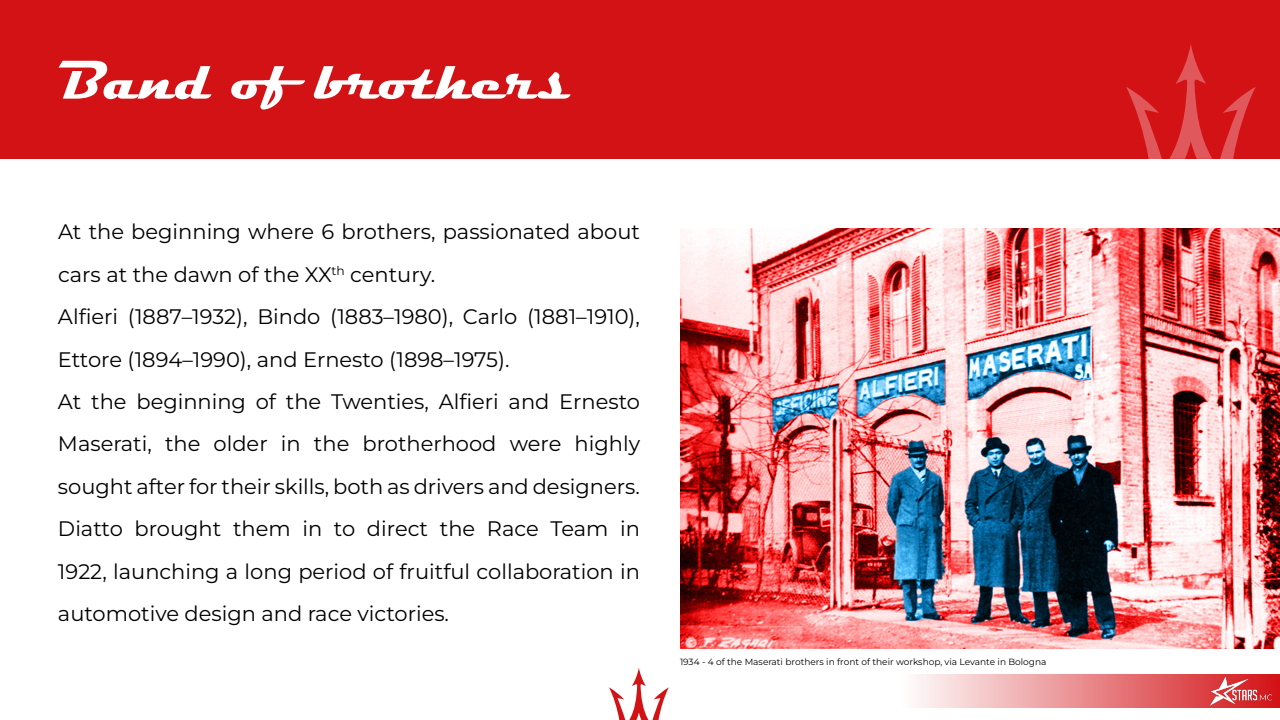
<style>
.page{position:relative;width:1280px;height:720px;background:#fff}
.page>*{position:absolute;margin:0;border:0;box-sizing:border-box;transform-origin:0 0}
.t1{font:700 55.1px "Magneto";color:#fff}
.t2{font:100 21px/42.4px "Montserrat";color:#000}
.t3{font:100 9px "Montserrat";color:#000}
</style>
<div class="page">
<div style="left:0;top:0;width:1280px;height:159px;background:#d31216"></div>
<img style="left:680px;top:228px;width:600px;height:421px">
<svg style="left:609px;top:668px;width:60px;height:52px"></svg>
<svg style="left:1126px;top:87px;width:36px;height:72px"></svg>
<svg style="left:1220px;top:87px;width:36px;height:72px"></svg>
<svg style="left:1169px;top:44px;width:43px;height:115px"></svg>
<svg style="left:917px;top:674px;width:363px;height:34px;background:#eb989a"></svg>
<img style="left:1203px;top:676px;width:75px;height:32px">
<h1 class="t1" style="left:58px;top:46px;width:514px">Band of brothers</h1>
<p class="t2" style="left:58px;top:210px;width:584px">At the beginning where 6 brothers, passionated about cars at the dawn of the XX<sup>th</sup> century.<br>Alfieri (1887–1932), Bindo (1883–1980), Carlo (1881–1910), Ettore (1894–1990), and Ernesto (1898–1975).<br>At the beginning of the Twenties, Alfieri and Ernesto Maserati, the older in the brotherhood were highly sought after for their skills, both as drivers and designers.<br>Diatto brought them in to direct the Race Team in 1922, launching a long period of fruitful collaboration in automotive design and race victories.</p>
<p class="t3" style="left:680px;top:656px;width:368px">1934 - 4 of the Maserati brothers in front of their workshop, via Levante in Bologna</p>
</div>
